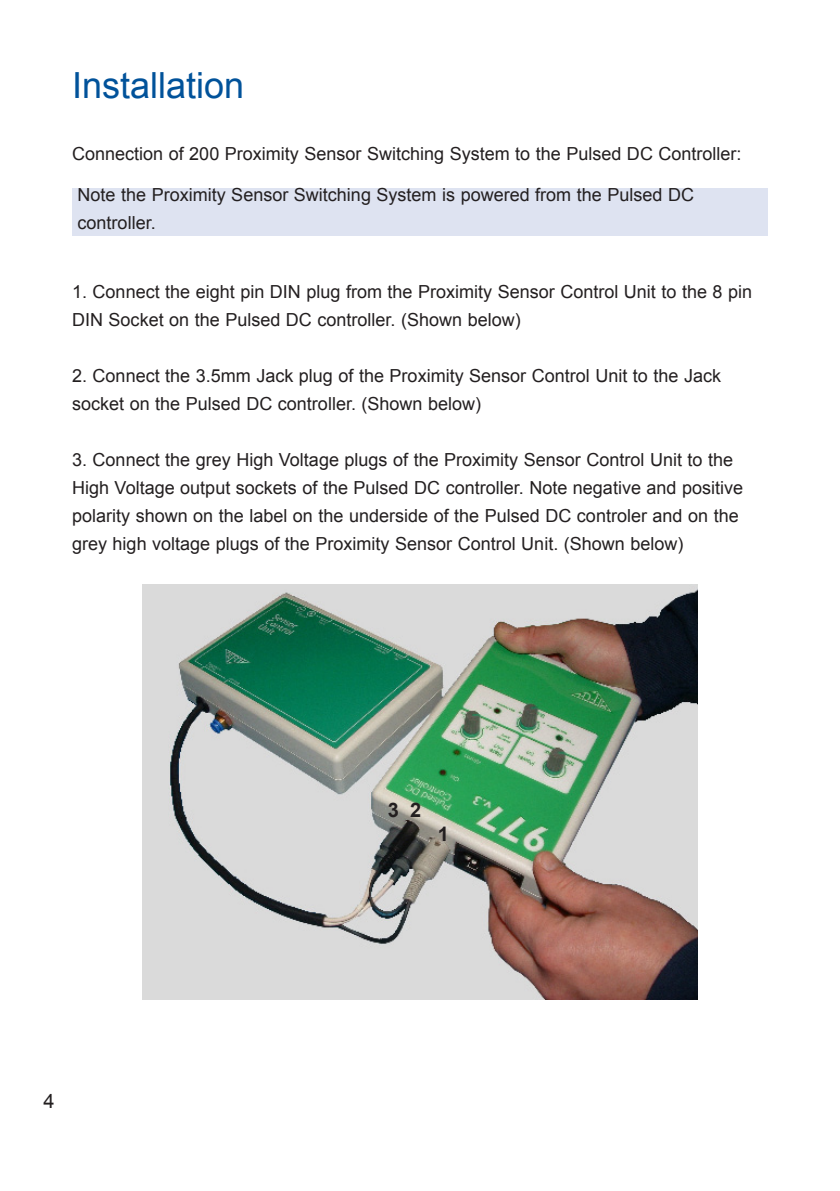
<style>
.page{position:relative;width:840px;height:1191px;background:#fff}
.page>*{position:absolute;margin:0;border:0;box-sizing:border-box;transform-origin:0 0}
.Heading1{font:36px "Arial";color:#01529a}
.t1{font:700 20px "Arial";color:#231f20}
.t2{font:20px "Arial";color:#231f20}
.Body_Copy{font:18px/28px "Arial";color:#231f20}
</style>
<div class="page">
<div style="left:72px;top:188px;width:695px;height:47px;background:#dee3f1"></div>
<img style="left:142px;top:584px;width:555px;height:416px">
<p class="Heading1" style="left:72px;top:62px;width:174px">Installation</p>
<p class="Body_Copy" style="left:72px;top:140px;width:670px">Connection of 200 Proximity Sensor Switching System to the Pulsed DC Controller:</p>
<p class="Body_Copy" style="left:78px;top:181px;width:617px">Note the Proximity Sensor Switching System is powered from the Pulsed DC controller.</p>
<p class="Body_Copy" style="left:72px;top:277px;width:681px">1. Connect the eight pin DIN plug from the Proximity Sensor Control Unit to the 8 pin<br>DIN Socket on the Pulsed DC controller. (Shown below)</p>
<p class="Body_Copy" style="left:72px;top:361px;width:650px">2. Connect the 3.5mm Jack plug of the Proximity Sensor Control Unit to the Jack socket on the Pulsed DC controller. (Shown below)</p>
<p class="Body_Copy" style="left:72px;top:445px;width:672px">3. Connect the grey High Voltage plugs of the Proximity Sensor Control Unit to the High Voltage output sockets of the Pulsed DC controller. Note negative and positive polarity shown on the label on the underside of the Pulsed DC controler and on the grey high voltage plugs of the Proximity Sensor Control Unit. (Shown below)</p>
<p class="t1" style="left:387px;top:796px;width:35px">3 2</p>
<p class="t1" style="left:437px;top:820px;width:13px">1</p>
<p class="t2" style="left:43px;top:1087px;width:13px">4</p>
</div>
